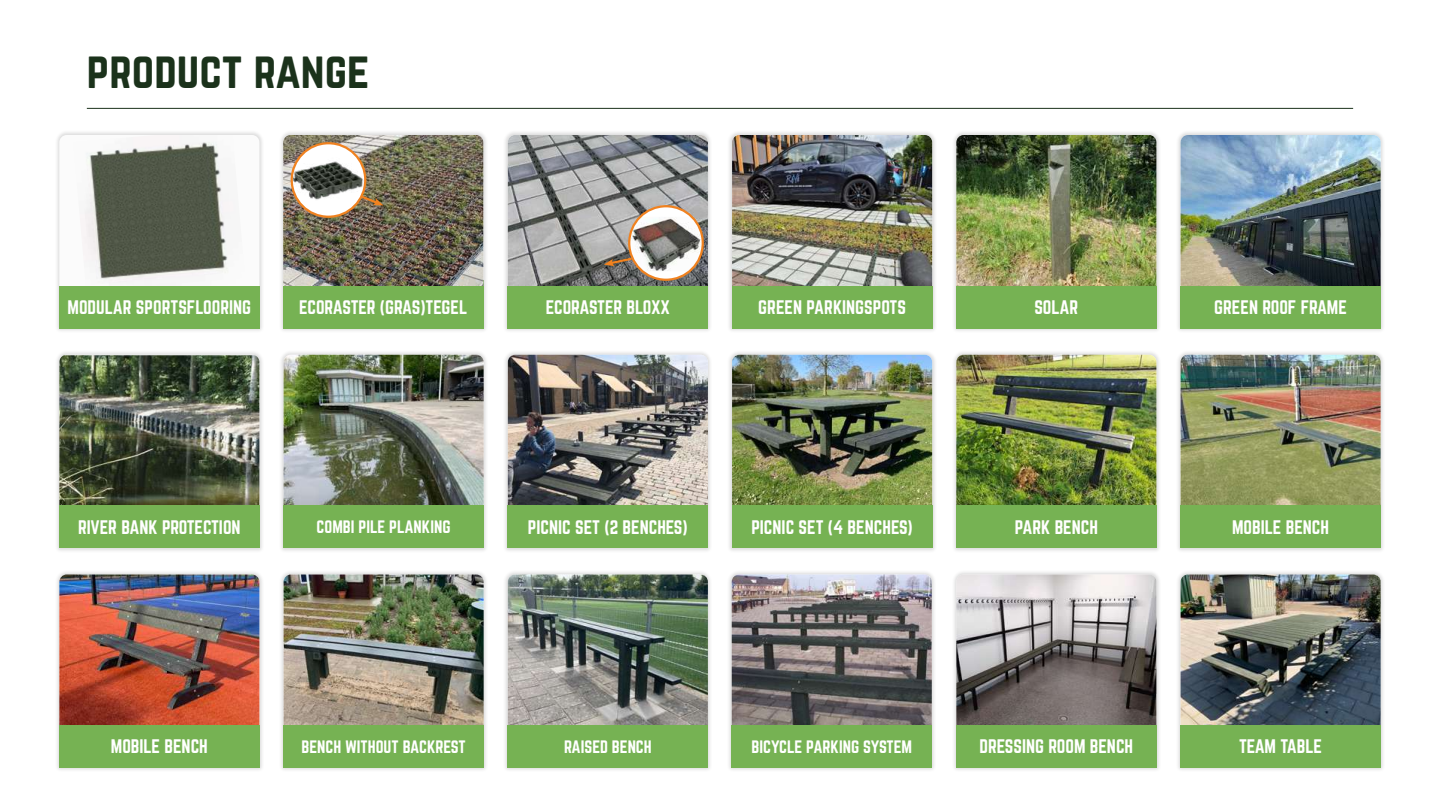
<style>
.page{position:relative;width:1440px;height:810px;background:#fff}
.page>*{position:absolute;margin:0;border:0;box-sizing:border-box;transform-origin:0 0}
.t1{font:45px "Norwester";color:#1b321b}
.t2{font:17.17px "Norwester";color:#fff}
.t3{font:17.17px "Norwester";letter-spacing:-.02em;color:#fff}
.t4{font:15.75px "Norwester";color:#fff}
</style>
<div class="page">
<hr style="left:87px;top:108px;width:1266px;height:1px;background:#1b321b">
<div style="left:951px;top:350px;width:210px;height:203px;background:#000;opacity:.14"></div>
<img style="left:956px;top:355px;width:200px;height:151px">
<div style="left:956px;top:506px;width:200px;height:42px;background:#76b253"></div>
<div style="left:279px;top:350px;width:210px;height:203px;background:#000;opacity:.14"></div>
<img style="left:284px;top:355px;width:200px;height:151px">
<div style="left:284px;top:506px;width:200px;height:42px;background:#76b253"></div>
<div style="left:54px;top:350px;width:210px;height:203px;background:#000;opacity:.14"></div>
<img style="left:59px;top:355px;width:200px;height:151px">
<div style="left:59px;top:506px;width:200px;height:42px;background:#76b253"></div>
<div style="left:951px;top:130px;width:210px;height:203px;background:#000;opacity:.14"></div>
<img style="left:956px;top:135px;width:200px;height:151px">
<div style="left:956px;top:286px;width:200px;height:42px;background:#76b253"></div>
<div style="left:503px;top:130px;width:210px;height:203px;background:#000;opacity:.14"></div>
<div style="left:727px;top:130px;width:210px;height:203px;background:#000;opacity:.14"></div>
<img style="left:732px;top:135px;width:200px;height:151px">
<div style="left:732px;top:286px;width:200px;height:42px;background:#76b253"></div>
<div style="left:54px;top:130px;width:210px;height:203px;background:#000;opacity:.14"></div>
<svg style="left:59px;top:135px;width:200px;height:151px"></svg>
<img style="left:73px;top:135px;width:173px;height:151px">
<div style="left:59px;top:286px;width:200px;height:42px;background:#76b253"></div>
<div style="left:278px;top:130px;width:210px;height:203px;background:#000;opacity:.14"></div>
<div style="left:1176px;top:130px;width:210px;height:203px;background:#000;opacity:.14"></div>
<img style="left:1181px;top:135px;width:200px;height:151px">
<div style="left:1181px;top:286px;width:200px;height:42px;background:#76b253"></div>
<div style="left:503px;top:350px;width:210px;height:203px;background:#000;opacity:.14"></div>
<img style="left:508px;top:355px;width:200px;height:151px">
<div style="left:508px;top:506px;width:200px;height:42px;background:#76b253"></div>
<div style="left:727px;top:350px;width:210px;height:203px;background:#000;opacity:.14"></div>
<img style="left:732px;top:355px;width:200px;height:151px">
<div style="left:732px;top:506px;width:200px;height:42px;background:#76b253"></div>
<div style="left:1176px;top:350px;width:210px;height:203px;background:#000;opacity:.14"></div>
<img style="left:1181px;top:355px;width:200px;height:151px">
<div style="left:1181px;top:506px;width:200px;height:42px;background:#76b253"></div>
<div style="left:54px;top:570px;width:210px;height:203px;background:#000;opacity:.14"></div>
<img style="left:59px;top:574px;width:200px;height:152px">
<div style="left:59px;top:726px;width:200px;height:42px;background:#76b253"></div>
<div style="left:279px;top:570px;width:210px;height:203px;background:#000;opacity:.14"></div>
<img style="left:284px;top:574px;width:200px;height:152px">
<div style="left:284px;top:726px;width:200px;height:42px;background:#76b253"></div>
<img style="left:283px;top:135px;width:200px;height:193px">
<svg style="left:508px;top:135px;width:200px;height:193px"></svg>
<div style="left:1176px;top:570px;width:210px;height:203px;background:#000;opacity:.14"></div>
<img style="left:1181px;top:574px;width:200px;height:152px">
<div style="left:1181px;top:726px;width:200px;height:42px;background:#76b253"></div>
<div style="left:503px;top:570px;width:210px;height:203px;background:#000;opacity:.14"></div>
<img style="left:508px;top:574px;width:200px;height:152px">
<div style="left:508px;top:726px;width:200px;height:42px;background:#76b253"></div>
<div style="left:951px;top:570px;width:210px;height:203px;background:#000;opacity:.14"></div>
<img style="left:956px;top:574px;width:200px;height:152px">
<div style="left:956px;top:726px;width:200px;height:42px;background:#76b253"></div>
<div style="left:727px;top:570px;width:210px;height:203px;background:#000;opacity:.14"></div>
<img style="left:732px;top:574px;width:200px;height:152px">
<div style="left:732px;top:726px;width:200px;height:42px;background:#76b253"></div>
<h1 class="t1" style="left:87px;top:49px;width:284px">product range</h1>
<p class="t2" style="left:302px;top:293px;width:165px">ECORASTER (GRASS)TILE</p>
<p class="t2" style="left:68px;top:299px;width:185px">MODULAR SPORTSFLOORING</p>
<p class="t2" style="left:299px;top:299px;width:170px">ECORASTER (GRAS)TEGEL</p>
<p class="t2" style="left:546px;top:299px;width:126px">ECORASTER BLOXX</p>
<p class="t2" style="left:758px;top:299px;width:149px">GREEN PARKINGSPOTS</p>
<p class="t2" style="left:1034px;top:299px;width:46px">SOLAR</p>
<p class="t2" style="left:1214px;top:299px;width:134px">GREEN ROOF FRAME</p>
<p class="t2" style="left:78px;top:519px;width:164px">RIVER BANK PROTECTION</p>
<p class="t4" style="left:317px;top:519px;width:135px">COMBI PILE PLANKING</p>
<p class="t2" style="left:1015px;top:519px;width:85px">PARK BENCH</p>
<p class="t2" style="left:528px;top:519px;width:161px">PICNIC SET (2 BENCHES)</p>
<p class="t2" style="left:751px;top:519px;width:163px">PICNIC SET (4 BENCHES)</p>
<p class="t2" style="left:1232px;top:519px;width:99px">MOBILE BENCH</p>
<p class="t2" style="left:111px;top:738px;width:99px">MOBILE BENCH</p>
<p class="t4" style="left:301px;top:739px;width:166px">BENCH WITHOUT BACKREST</p>
<p class="t4" style="left:564px;top:739px;width:89px">RAISED BENCH</p>
<p class="t4" style="left:752px;top:739px;width:162px">BICYCLE PARKING SYSTEM</p>
<p class="t2" style="left:980px;top:738px;width:155px">DRESSING ROOM BENCH</p>
<p class="t3" style="left:1239px;top:738px;width:84px">TEAM TABLE</p>
</div>
